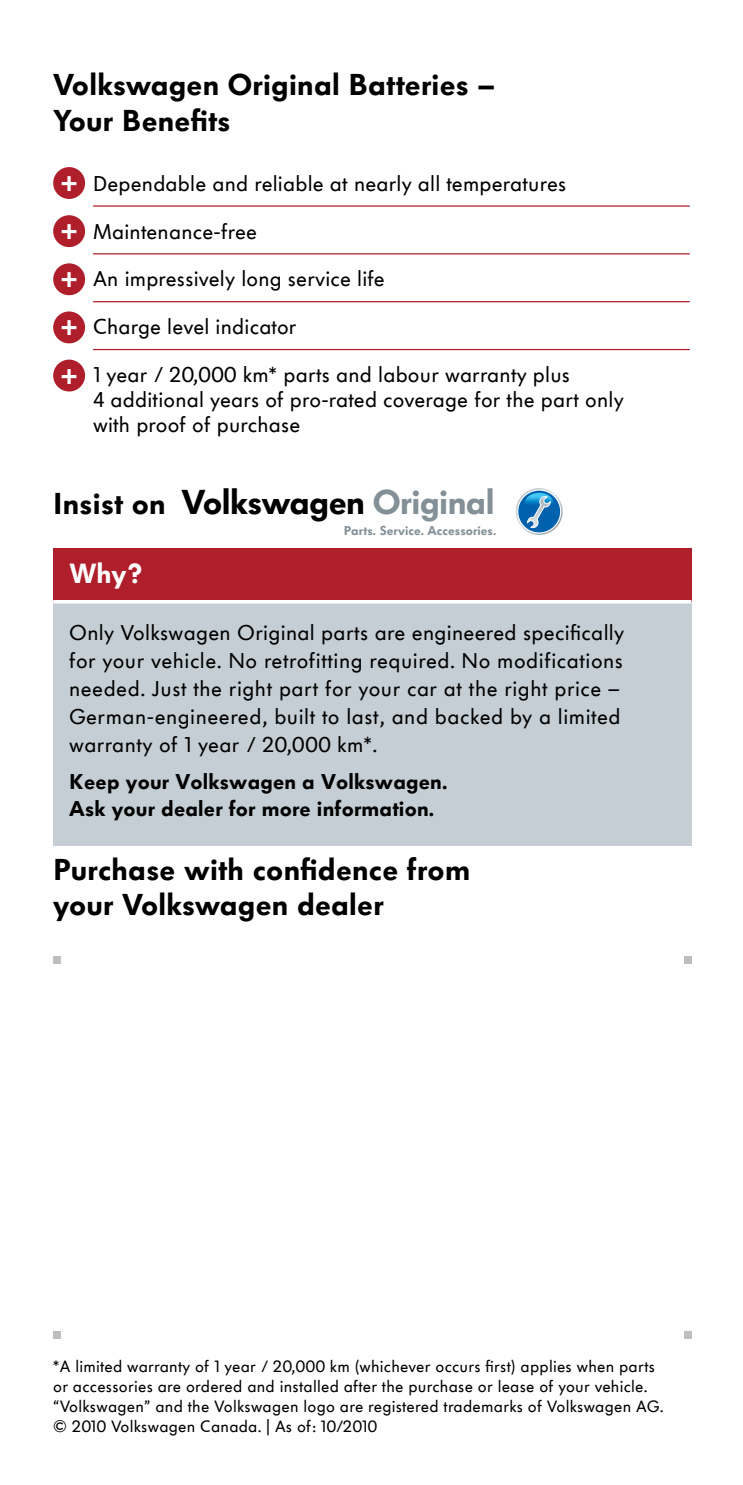
<style>
.page{position:relative;width:743px;height:1485px;background:#fff}
.page>*{position:absolute;margin:0;border:0;box-sizing:border-box;transform-origin:0 0}
.t1{font:900 34.25px "VW Headline OT";letter-spacing:-.015em;color:#000}
.t2{font:900 30px/36px "VW Headline OT";letter-spacing:.01em;color:#000}
.t3{font:900 27.5px "VW Headline OT";color:#fff}
.t4{font:900 25px/48.2px "VW Headline OT";color:#fff}
.t5{font:21.25px/28px "VW Headline OT";letter-spacing:.01em;color:#000}
.t6{font:900 21.25px/28px "VW Headline OT";letter-spacing:.01em;color:#000}
.t7{font:16.25px/20px "VW Headline OT";letter-spacing:.015em;color:#000}
.t8{font:900 12.75px "VW Headline OT";letter-spacing:.005em;color:#839097}
.s1{color:#839097}
</style>
<div class="page">
<hr style="left:93px;top:205px;width:596px;height:2px;background:#af1e2b">
<hr style="left:93px;top:253px;width:596px;height:2px;background:#af1e2b">
<hr style="left:93px;top:301px;width:596px;height:1px;background:#af1e2b">
<hr style="left:93px;top:349px;width:596px;height:1px;background:#af1e2b">
<div style="left:53px;top:167px;width:32px;height:32px;background:#af1e2b;border-radius:50%"></div>
<div style="left:53px;top:215px;width:32px;height:32px;background:#af1e2b;border-radius:50%"></div>
<div style="left:53px;top:311px;width:32px;height:32px;background:#af1e2b;border-radius:50%"></div>
<div style="left:53px;top:263px;width:32px;height:32px;background:#af1e2b;border-radius:50%"></div>
<div style="left:53px;top:360px;width:32px;height:32px;background:#af1e2b;border-radius:50%"></div>
<div style="left:684px;top:1332px;width:7px;height:7px;background:#bcbec0"></div>
<div style="left:53px;top:1332px;width:7px;height:7px;background:#bcbec0"></div>
<div style="left:684px;top:956px;width:7px;height:7px;background:#bcbec0"></div>
<div style="left:53px;top:956px;width:7px;height:7px;background:#bcbec0"></div>
<div style="left:53px;top:549px;width:638px;height:53px;background:#af1e2b"></div>
<div style="left:53px;top:602px;width:638px;height:243px;background:#c4ced4"></div>
<svg style="left:53px;top:600px;width:638px;height:4px;background:#f8f9f9"></svg>
<svg style="left:515px;top:488px;width:47px;height:47px"></svg>
<svg style="left:517px;top:490px;width:44px;height:44px"></svg>
<div style="left:518px;top:491px;width:42px;height:41px;background:#0061af;border-radius:50%"></div>
<svg style="left:525px;top:493px;width:28px;height:35px"></svg>
<h2 class="t2" style="left:53px;top:67px;width:443px">Volkswagen Original Batteries –<br>Your Benefits</h2>
<p class="t4" style="left:61px;top:158px;width:18px">+ +</p>
<p class="t4" style="left:61px;top:254px;width:18px">+</p>
<p class="t4" style="left:61px;top:302px;width:18px">+</p>
<p class="t4" style="left:61px;top:350px;width:18px">+</p>
<p class="t5" style="left:93px;top:170px;width:474px">Dependable and reliable at nearly all temperatures</p>
<p class="t5" style="left:93px;top:218px;width:165px">Maintenance-free</p>
<p class="t5" style="left:93px;top:265px;width:293px">An impressively long service life</p>
<p class="t5" style="left:93px;top:313px;width:205px">Charge level indicator</p>
<p class="t5" style="left:93px;top:363px;width:532px;line-height:25px">1 year / 20,000 km* parts and labour warranty plus<br>4 additional years of pro-rated coverage for the part only with proof of purchase</p>
<h2 class="t2" style="left:53px;top:485px;width:114px">Insist on</h2>
<h1 class="t1" style="left:181px;top:479px;width:314px">Volkswagen <span class="s1">Original</span></h1>
<p class="t8" style="left:344px;top:522px;width:154px">Parts. Service. Accessories.</p>
<p class="t3" style="left:69px;top:555px;width:75px">Why?</p>
<p class="t5" style="left:69px;top:619px;width:556px">Only Volkswagen Original parts are engineered specifically for your vehicle. No retrofitting required. No modifications needed. Just the right part for your car at the right price – German-engineered, built to last, and backed by a limited warranty of 1 year / 20,000 km*.</p>
<p class="t6" style="left:69px;top:767px;width:379px">Keep your Volkswagen a Volkswagen.<br>Ask your dealer for more information.</p>
<h2 class="t2" style="left:53px;top:852px;width:418px;line-height:35px">Purchase with confidence from your Volkswagen dealer</h2>
<p class="t7" style="left:53px;top:1357px;width:611px">*A limited warranty of 1 year / 20,000 km (whichever occurs first) applies when parts or accessories are ordered and installed after the purchase or lease of your vehicle. “Volkswagen” and the Volkswagen logo are registered trademarks of Volkswagen AG. © 2010 Volkswagen Canada. | As of: 10/2010</p>
</div>
